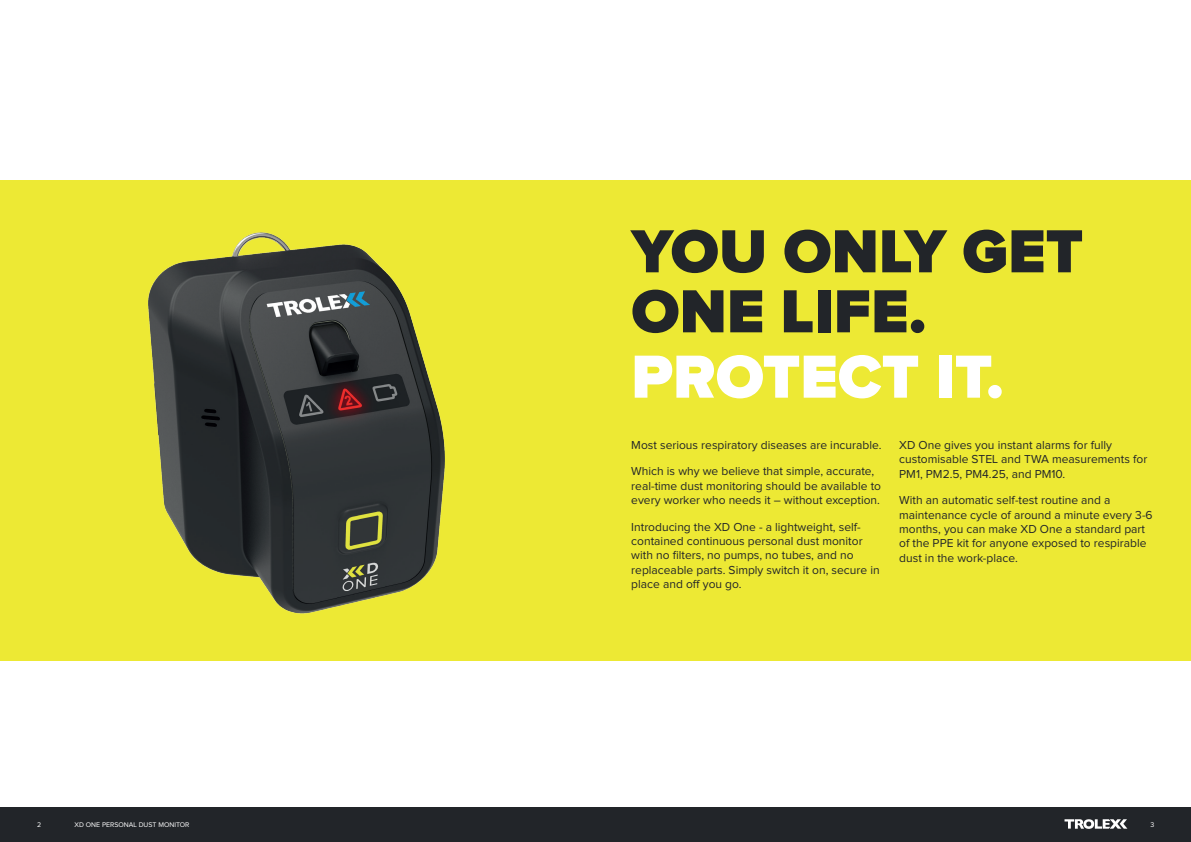
<style>
.page{position:relative;width:1191px;height:842px;background:#fff}
.page>*{position:absolute;margin:0;border:0;box-sizing:border-box;transform-origin:0 0}
.t1{font:900 63px/60px "Proxima Nova";color:#222529}
.t2{font:900 63px "Proxima Nova";color:#fff}
.Body{font:12px/14.4px "Proxima Nova";color:#222529}
.t3{font:7px "Proxima Nova";color:#fff}
</style>
<div class="page">
<div style="left:0;top:181px;width:1191px;height:480px;background:#ede934"></div>
<img style="left:148px;top:232px;width:297px;height:382px">
<div style="left:0;top:806px;width:1191px;height:36px;background:#222529"></div>
<svg style="left:1064px;top:819px;width:63px;height:10px"></svg>
<p class="t1" style="left:631px;top:223px;width:453px">YOU ONLY GET<br>ONE LIFE.</p>
<p class="t2" style="left:631px;top:340px;width:374px">PROTECT IT.</p>
<p class="Body" style="left:631px;top:438px;width:252px">Most serious respiratory diseases are incurable.</p>
<p class="Body" style="left:631px;top:465px;width:251px">Which is why we believe that simple, accurate, real-time dust monitoring should be available to every worker who needs it – without exception.</p>
<p class="Body" style="left:631px;top:520px;width:250px">Introducing the XD One - a lightweight, self&shy;contained continuous personal dust monitor with no filters, no pumps, no tubes, and no replaceable parts. Simply switch it on, secure in place and off you go.</p>
<p class="Body" style="left:899px;top:438px;width:250px">XD One gives you instant alarms for fully customisable STEL and TWA measurements for<br>PM1, PM2.5, PM4.25, and PM10.</p>
<p class="Body" style="left:899px;top:493px;width:255px">With an automatic self-test routine and a maintenance cycle of around a minute every 3-6 months, you can make XD One a standard part of the PPE kit for anyone exposed to respirable dust in the work-place.</p>
<p class="t3" style="left:37px;top:821px;width:6px">2</p>
<p class="t3" style="left:75px;top:821px;width:116px">XD ONE PERSONAL DUST MONITOR</p>
<p class="t3" style="left:1150px;top:821px;width:5px">3</p>
</div>
